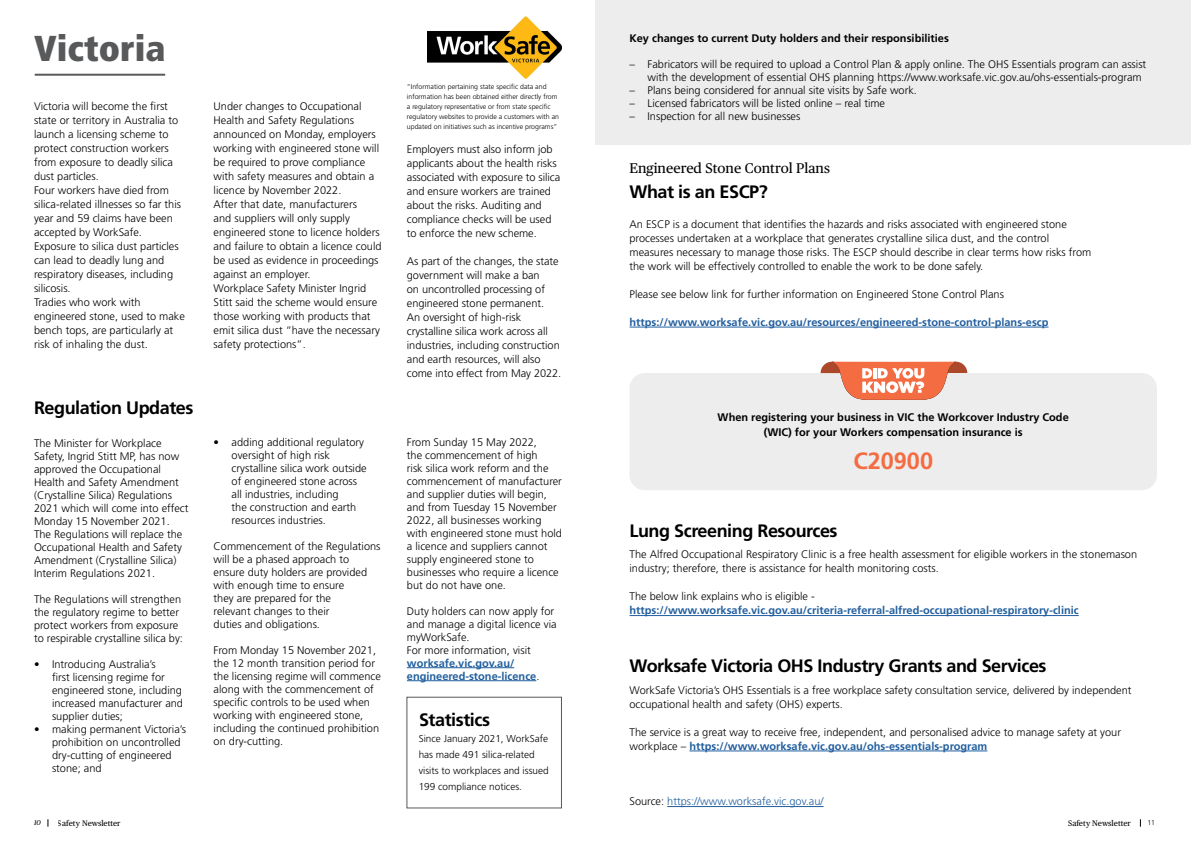
<style>
.page{position:relative;width:1191px;height:842px;background:#fff}
.page>*{position:absolute;margin:0;border:0;box-sizing:border-box;transform-origin:0 0}
.t1{font:900 condensed 36px "Frutiger LT Std";color:#58595b}
.t2{font:700 23.5px "Frutiger LT Std";color:#f36c42}
.t3{font:700 18px "Frutiger LT Std";letter-spacing:-.025em;color:#000}
.t4{font:14px "Publico Text";color:#000}
.t5{font:300 11px/13px "Frutiger LT Std";color:#000}
.t6{font:700 11px/14px "Frutiger LT Std";color:#215e9e}
.t7{font:700 11px/15px "Frutiger LT Std";color:#000;text-align:center}
.t8{font:300 11px "Frutiger LT Std";color:#215e9e}
.t9{font:300 10px/16px "Frutiger LT Std";color:#000}
.t10{font:8px "Publico Text";color:#000}
.t11{font:300 7px/10px "Frutiger LT Std";color:#000}
.t12{font:italic 7px "Publico Text";color:#000}
.s1{font-weight:700;color:#215e9e}
.s2{font-weight:300;color:#000}
.s3{color:#000}
</style>
<div class="page">
<img style="left:428px;top:16px;width:133px;height:63px">
<hr style="left:629px;top:327px;width:419px;height:1px;background:#215e9e">
<hr style="left:629px;top:615px;width:449px;height:1px;background:#215e9e">
<hr style="left:689px;top:751px;width:298px;height:1px;background:#215e9e">
<div style="left:406px;top:697px;width:156px;height:111px;border:1px solid #58595b"></div>
<div style="left:595px;top:0;width:596px;height:145px;background:#ededed"></div>
<div style="left:629px;top:373px;width:528px;height:117px;background:#ededed;border-radius:15px"></div>
<svg style="left:820px;top:362px;width:147px;height:38px"></svg>
<hr style="left:35px;top:74px;width:130px;height:2px;background:#58595b">
<hr style="left:407px;top:667px;width:107px;height:1px;background:#215e9e">
<hr style="left:407px;top:680px;width:129px;height:1px;background:#215e9e">
<hr style="left:667px;top:806px;width:156px;height:1px;background:#215e9e">
<p class="t1" style="left:34px;top:26px;width:133px">Victoria</p>
<p class="t5" style="left:34px;top:100px;width:146px;line-height:14px">Victoria will become the first state or territory in Australia to launch a licensing scheme to protect construction workers from exposure to deadly silica dust particles.</p>
<p class="t5" style="left:34px;top:184px;width:149px;line-height:14px">Four workers have died from silica-related illnesses so far this year and 59 claims have been accepted by WorkSafe.<br>Exposure to silica dust particles can lead to deadly lung and respiratory diseases, including silicosis.</p>
<p class="t5" style="left:34px;top:296px;width:152px;line-height:14px">Tradies who work with engineered stone, used to make bench tops, are particularly at risk of inhaling the dust.</p>
<p class="t3" style="left:34px;top:397px;width:161px">Regulation Updates</p>
<p class="t5" style="left:214px;top:100px;width:167px;line-height:14px">Under changes to Occupational<br>Health and Safety Regulations announced on Monday, employers working with engineered stone will be required to prove compliance with safety measures and obtain a licence by November 2022.</p>
<p class="t5" style="left:214px;top:198px;width:169px;line-height:14px">After that date, manufacturers<br>and suppliers will only supply engineered stone to licence holders and failure to obtain a licence could be used as evidence in proceedings against an employer.</p>
<p class="t5" style="left:214px;top:282px;width:168px;line-height:14px">Workplace Safety Minister Ingrid<br>Stitt said the scheme would ensure those working with products that emit silica dust “have the necessary safety protections”.</p>
<p class="t11" style="left:407px;top:82px;width:154px">“Information pertaining state specific data and information has been obtained either directly from a regulatory representative or from state specific regulatory websites to provide a customers with an updated on initiatives such as incentive programs”</p>
<p class="t5" style="left:407px;top:142px;width:155px;line-height:14px">Employers must also inform job applicants about the health risks associated with exposure to silica and ensure workers are trained about the risks. Auditing and compliance checks will be used to enforce the new scheme.</p>
<p class="t5" style="left:407px;top:254px;width:153px;line-height:14px">As part of the changes, the state government will make a ban<br>on uncontrolled processing of engineered stone permanent.</p>
<p class="t5" style="left:407px;top:310px;width:156px;line-height:14px">An oversight of high-risk crystalline silica work across all industries, including construction and earth resources, will also come into effect from May 2022.</p>
<p class="t5" style="left:232px;top:435px;width:137px;text-indent:-18px">• adding additional regulatory oversight of high risk crystalline silica work outside of engineered stone across all industries, including<br>the construction and earth resources industries.</p>
<p class="t5" style="left:214px;top:539px;width:168px">Commencement of the Regulations will be a phased approach to ensure duty holders are provided with enough time to ensure<br>they are prepared for the<br>relevant changes to their<br>duties and obligations.</p>
<p class="t5" style="left:214px;top:643px;width:169px">From Monday 15 November 2021, the 12 month transition period for the licensing regime will commence along with the commencement of specific controls to be used when working with engineered stone, including the continued prohibition on dry-cutting.</p>
<p class="t5" style="left:407px;top:435px;width:157px">From Sunday 15 May 2022,<br>the commencement of high<br>risk silica work reform and the commencement of manufacturer and supplier duties will begin, and from Tuesday 15 November<br>2022, all businesses working with engineered stone must hold a licence and suppliers cannot supply engineered stone to businesses who require a licence but do not have one.</p>
<p class="t5" style="left:407px;top:604px;width:151px">Duty holders can now apply for and manage a digital licence via myWorkSafe.<br>For more information, visit <span class="s1">worksafe.vic.gov.au/ engineered-stone-licence</span>.</p>
<p class="t5" style="left:34px;top:437px;width:156px">The Minister for Workplace<br>Safety, Ingrid Stitt MP, has now approved the Occupational<br>Health and Safety Amendment (Crystalline Silica) Regulations<br>2021 which will come into effect<br>Monday 15 November 2021.<br>The Regulations will replace the<br>Occupational Health and Safety<br>Amendment (Crystalline Silica)<br>Interim Regulations 2021.</p>
<p class="t5" style="left:34px;top:593px;width:150px">The Regulations will strengthen the regulatory regime to better protect workers from exposure to respirable crystalline silica by:</p>
<p class="t5" style="left:52px;top:658px;width:132px;text-indent:-18px">• Introducing Australia’s<br>first licensing regime for engineered stone, including increased manufacturer and supplier duties;</p>
<p class="t5" style="left:52px;top:723px;width:135px;text-indent:-18px">• making permanent Victoria’s prohibition on uncontrolled dry-cutting of engineered stone; and</p>
<p class="t9" style="left:419px;top:731px;width:132px">Since January 2021, WorkSafe has made 491 silica-related visits to workplaces and issued<br>199 compliance notices.</p>
<p class="t3" style="left:419px;top:709px;width:72px">Statistics</p>
<p class="t7" style="left:629px;top:31px;width:321px">Key changes to current Duty holders and their responsibilities</p>
<p class="t5" style="left:647px;top:58px;width:500px;text-indent:-18px">– Fabricators will be required to upload a Control Plan &amp; apply online. The OHS Essentials program can assist with the development of essential OHS planning https://www.worksafe.vic.gov.au/ohs-essentials-program</p>
<p class="t5" style="left:629px;top:84px;width:289px">– Plans being considered for annual site visits by Safe work.</p>
<p class="t5" style="left:629px;top:97px;width:257px">– Licensed fabricators will be listed online – real time</p>
<p class="t5" style="left:629px;top:110px;width:172px">– Inspection for all new businesses</p>
<p class="t4" style="left:629px;top:157px;width:202px">Engineered Stone Control Plans</p>
<p class="t3" style="left:629px;top:181px;width:140px">What is an ESCP?</p>
<p class="t5" style="left:629px;top:217px;width:463px;line-height:14px">An ESCP is a document that identifies the hazards and risks associated with engineered stone processes undertaken at a workplace that generates crystalline silica dust, and the control measures necessary to manage those risks. The ESCP should describe in clear terms how risks from the work will be effectively controlled to enable the work to be done safely.</p>
<p class="t5" style="left:629px;top:288px;width:376px">Please see below link for further information on Engineered Stone Control Plans</p>
<p class="t6" style="left:629px;top:315px;width:420px">https://www.worksafe.vic.gov.au/resources/engineered-stone-control-plans-escp</p>
<p class="t7" style="left:717px;top:410px;width:353px">When registering your business in VIC the Workcover Industry Code (WIC) for your Workers compensation insurance is</p>
<p class="t2" style="left:853px;top:447px;width:81px">C20900</p>
<p class="t3" style="left:629px;top:520px;width:210px">Lung Screening Resources</p>
<p class="t5" style="left:629px;top:548px;width:509px;line-height:14px">The Alfred Occupational Respiratory Clinic is a free health assessment for eligible workers in the stonemason industry; therefore, there is assistance for health monitoring costs.</p>
<p class="t6" style="left:629px;top:590px;width:451px"><span class="s2">The below link explains who is eligible - </span>https://www.worksafe.vic.gov.au/criteria-referral-alfred-occupational-respiratory-clinic</p>
<p class="t3" style="left:629px;top:655px;width:418px">Worksafe Victoria OHS Industry Grants and Services</p>
<p class="t5" style="left:629px;top:683px;width:503px;line-height:14px">WorkSafe Victoria’s OHS Essentials is a free workplace safety consultation service, delivered by independent occupational health and safety (OHS) experts.</p>
<p class="t5" style="left:629px;top:725px;width:493px;line-height:14px">The service is a great way to receive free, independent, and personalised advice to manage safety at your workplace – <span class="s1">https://www.worksafe.vic.gov.au/ohs-essentials-program</span></p>
<p class="t8" style="left:629px;top:795px;width:195px"><span class="s3">Source:</span> https://www.worksafe.vic.gov.au/</p>
<p class="t12" style="left:34px;top:817px;width:8px">10</p>
<p class="t10" style="left:58px;top:817px;width:64px">Safety Newsletter</p>
<p class="t10" style="left:1068px;top:817px;width:64px">Safety Newsletter</p>
<p class="t11" style="left:1147px;top:817px;width:9px">11</p>
</div>
